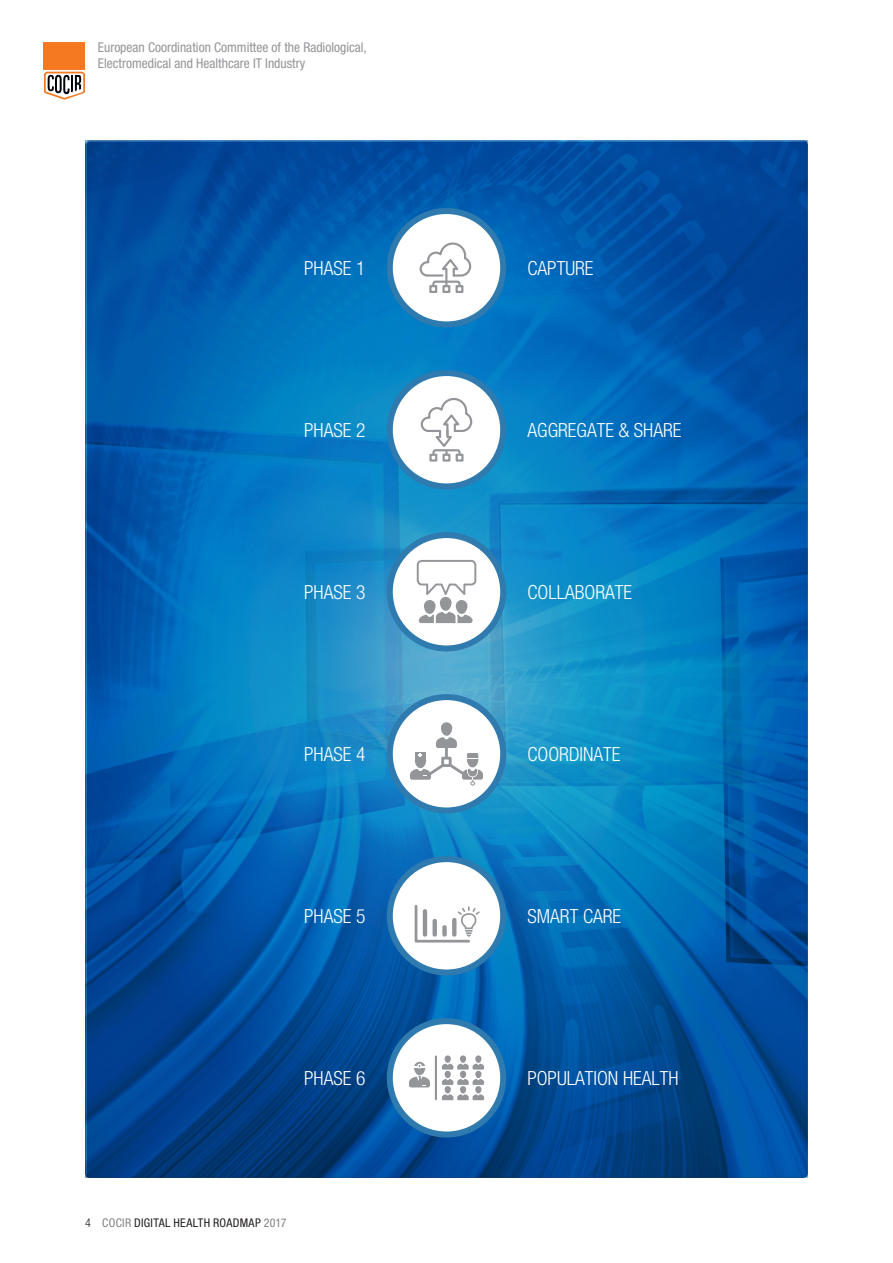
<style>
.page{position:relative;width:893px;height:1263px;background:#fff}
.page>*{position:absolute;margin:0;border:0;box-sizing:border-box;transform-origin:0 0}
.t1{font:300 condensed 19.5px "Helvetica Neue LT Pro";color:#fff}
.t2{font:condensed 13.5px/16.2px "Helvetica Neue LT Pro";color:#939598}
.t3{font:condensed 12px "Helvetica Neue LT Pro";letter-spacing:.025em;color:#231f20}
.s1{font-weight:300}
.s2{color:#808285}
</style>
<div class="page">
<svg style="left:44px;top:72px;width:41px;height:28px"></svg>
<div style="left:44px;top:43px;width:41px;height:27px;background:#f47921"></div>
<img style="left:85px;top:140px;width:723px;height:1038px">
<div style="left:390px;top:211px;width:113px;height:113px;background:#fff;border-radius:50%"></div>
<div style="left:387px;top:208px;width:119px;height:119px;border:6px solid #2f7aae;border-radius:50%"></div>
<div style="left:429px;top:285px;width:8px;height:8px;border:2px solid #939598"></div>
<div style="left:442px;top:285px;width:8px;height:8px;border:2px solid #939598"></div>
<div style="left:456px;top:285px;width:7px;height:8px;border:2px solid #939598"></div>
<svg style="left:419px;top:242px;width:53px;height:46px"></svg>
<div style="left:390px;top:535px;width:113px;height:113px;background:#fff;border-radius:50%"></div>
<div style="left:387px;top:532px;width:119px;height:119px;border:6px solid #2f7aae;border-radius:50%"></div>
<div style="left:424px;top:600px;width:12px;height:14px;background:#939598;border-radius:6px"></div>
<div style="left:456px;top:600px;width:11px;height:14px;background:#939598;border-radius:6px"></div>
<div style="left:440px;top:597px;width:12px;height:14px;background:#939598;border-radius:6px"></div>
<svg style="left:419px;top:609px;width:53px;height:15px"></svg>
<svg style="left:416px;top:560px;width:61px;height:39px"></svg>
<div style="left:390px;top:697px;width:113px;height:113px;background:#fff;border-radius:50%"></div>
<div style="left:387px;top:694px;width:119px;height:119px;border:6px solid #2f7aae;border-radius:50%"></div>
<div style="left:441px;top:722px;width:11px;height:14px;background:#939598;border-radius:6px"></div>
<svg style="left:410px;top:737px;width:73px;height:49px"></svg>
<div style="left:390px;top:859px;width:113px;height:113px;background:#fff;border-radius:50%"></div>
<div style="left:387px;top:856px;width:119px;height:119px;border:6px solid #2f7aae;border-radius:50%"></div>
<svg style="left:414px;top:905px;width:66px;height:38px"></svg>
<div style="left:390px;top:1021px;width:113px;height:113px;background:#fff;border-radius:50%"></div>
<div style="left:387px;top:1018px;width:119px;height:119px;border:6px solid #2f7aae;border-radius:50%"></div>
<svg style="left:414px;top:1062px;width:11px;height:13px"></svg>
<svg style="left:414px;top:1064px;width:11px;height:4px"></svg>
<svg style="left:409px;top:1076px;width:21px;height:11px"></svg>
<div style="left:445px;top:1055px;width:6px;height:8px;background:#939598;border-radius:50%"></div>
<div style="left:445px;top:1071px;width:6px;height:7px;background:#939598;border-radius:50%"></div>
<div style="left:445px;top:1086px;width:6px;height:7px;background:#939598;border-radius:50%"></div>
<div style="left:460px;top:1055px;width:6px;height:8px;background:#939598;border-radius:50%"></div>
<div style="left:460px;top:1071px;width:6px;height:7px;background:#939598;border-radius:50%"></div>
<div style="left:460px;top:1086px;width:6px;height:7px;background:#939598;border-radius:50%"></div>
<div style="left:475px;top:1055px;width:6px;height:8px;background:#939598;border-radius:50%"></div>
<svg style="left:442px;top:1063px;width:42px;height:6px"></svg>
<div style="left:475px;top:1071px;width:6px;height:7px;background:#939598;border-radius:50%"></div>
<svg style="left:442px;top:1079px;width:42px;height:6px"></svg>
<div style="left:475px;top:1086px;width:6px;height:7px;background:#939598;border-radius:50%"></div>
<svg style="left:442px;top:1094px;width:42px;height:6px"></svg>
<hr style="left:435px;top:1056px;width:2px;height:43px;background:#939598">
<div style="left:390px;top:373px;width:113px;height:113px;background:#fff;border-radius:50%"></div>
<div style="left:387px;top:370px;width:119px;height:119px;border:6px solid #2f7aae;border-radius:50%"></div>
<div style="left:429px;top:454px;width:8px;height:8px;border:2px solid #939598"></div>
<div style="left:443px;top:454px;width:7px;height:8px;border:2px solid #939598"></div>
<div style="left:456px;top:454px;width:8px;height:8px;border:2px solid #939598"></div>
<svg style="left:420px;top:398px;width:53px;height:58px"></svg>
<p class="t2" style="left:98px;top:39px;width:270px">European Coordination Committee of the Radiological,<br>Electromedical and Healthcare IT Industry</p>
<p class="t1" style="left:304px;top:257px;width:63px">PHASE 1</p>
<p class="t1" style="left:527px;top:257px;width:68px">CAPTURE</p>
<p class="t1" style="left:304px;top:419px;width:63px">PHASE 2</p>
<p class="t1" style="left:527px;top:419px;width:156px">AGGREGATE &amp; SHARE</p>
<p class="t1" style="left:304px;top:581px;width:63px">PHASE 3</p>
<p class="t1" style="left:527px;top:581px;width:106px">COLLABORATE</p>
<p class="t1" style="left:304px;top:743px;width:63px">PHASE 4</p>
<p class="t1" style="left:527px;top:743px;width:95px">COORDINATE</p>
<p class="t1" style="left:304px;top:905px;width:63px">PHASE 5</p>
<p class="t1" style="left:527px;top:905px;width:95px">SMART CARE</p>
<p class="t1" style="left:304px;top:1067px;width:63px">PHASE 6</p>
<p class="t1" style="left:527px;top:1067px;width:153px">POPULATION HEALTH</p>
<p class="t3" style="left:85px;top:1216px;width:203px"><span class="s1">4</span> <span class="s2">COCIR</span> DIGITAL HEALTH ROADMAP <span class="s2">2017</span></p>
</div>
